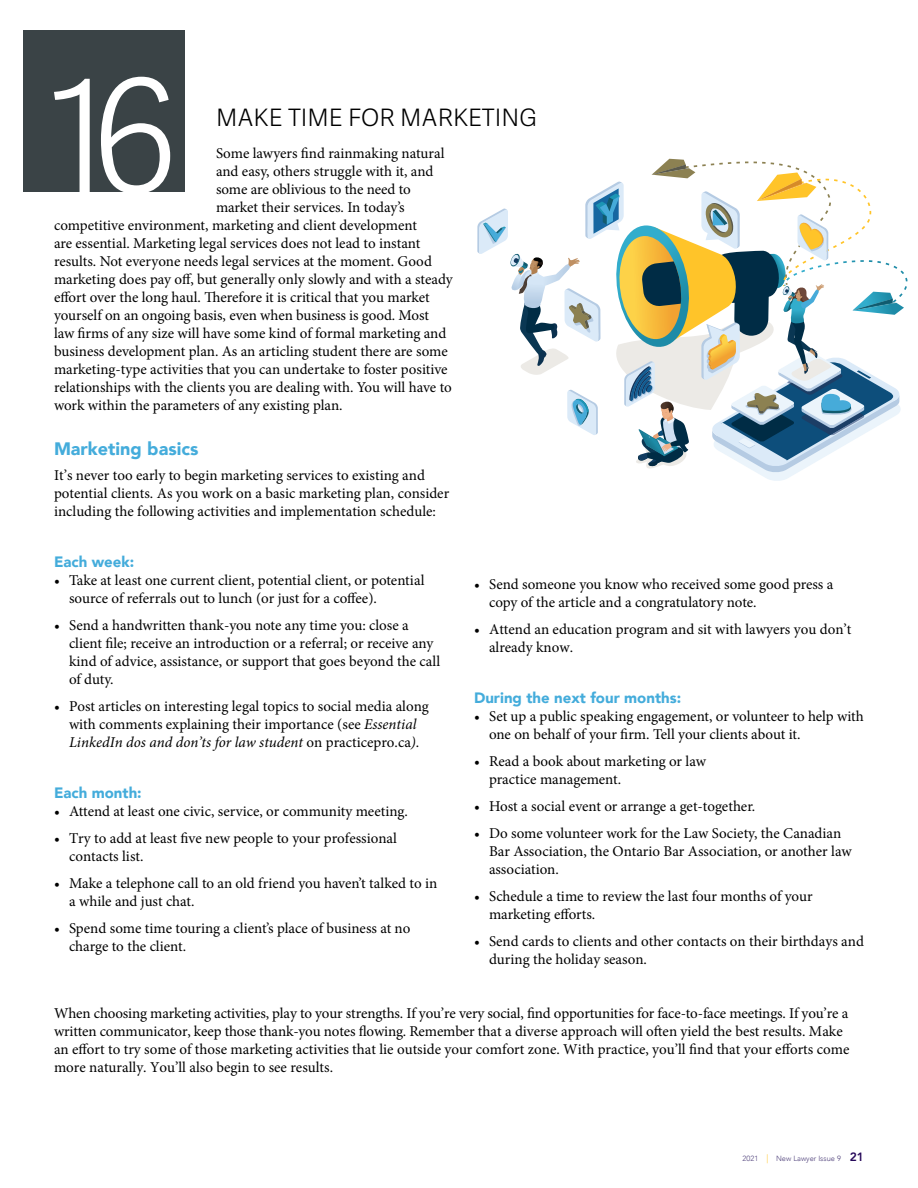
<style>
.page{position:relative;width:918px;height:1188px;background:#fff}
.page>*{position:absolute;margin:0;border:0;box-sizing:border-box;transform-origin:0 0}
.t1{font:300 156.6px "Adelle Sans ARA";color:#fff}
.t2{font:300 24px "Adelle Sans ARA";color:#000}
.t3{font:900 18px "Avenir";color:#44acdb}
.t4{font:15px/18px "Minion Pro";color:#000}
.t5{font:900 15px "Avenir";color:#44acdb}
.t6{font:300 7.5px "Avenir";color:#51437c}
.s1{font-style:italic}
.s2{font-size:9px;color:#ffc425}
.s3{font-weight:800;font-size:12px;color:#260859}
</style>
<div class="page">
<div style="left:23px;top:30px;width:162px;height:162px;background:#3a4346"></div>
<svg style="left:477px;top:159px;width:431px;height:322px"></svg>
<h1 class="t1" style="left:47px;top:45px;width:132px">16</h1>
<h2 class="t2" style="left:216px;top:104px;width:323px">MAKE TIME FOR MARKETING</h2>
<p class="t4" style="left:216px;top:144px;width:230px">Some lawyers find rainmaking natural</p>
<p class="t4" style="left:216px;top:162px;width:219px">and easy, others struggle with it, and</p>
<p class="t4" style="left:216px;top:180px;width:196px">some are oblivious to the need to</p>
<p class="t4" style="left:216px;top:198px;width:190px">market their services. In today’s</p>
<p class="t4" style="left:54px;top:216px;width:364px">competitive environment, marketing and client development</p>
<p class="t4" style="left:54px;top:234px;width:368px">are essential. Marketing legal services does not lead to instant</p>
<p class="t4" style="left:54px;top:252px;width:379px">results. Not everyone needs legal services at the moment. Good</p>
<p class="t4" style="left:54px;top:270px;width:400px">marketing does pay off, but generally only slowly and with a steady</p>
<p class="t4" style="left:54px;top:288px;width:377px">effort over the long haul. Therefore it is critical that you market</p>
<p class="t4" style="left:54px;top:306px;width:377px">yourself on an ongoing basis, even when business is good. Most</p>
<p class="t4" style="left:54px;top:324px;width:394px">law firms of any size will have some kind of formal marketing and</p>
<p class="t4" style="left:54px;top:342px;width:395px">business development plan. As an articling student there are some</p>
<p class="t4" style="left:54px;top:360px;width:395px">marketing-type activities that you can undertake to foster positive</p>
<p class="t4" style="left:54px;top:378px;width:399px">relationships with the clients you are dealing with. You will have to</p>
<p class="t4" style="left:54px;top:396px;width:290px">work within the parameters of any existing plan.</p>
<p class="t3" style="left:54px;top:434px;width:146px">Marketing basics</p>
<p class="t4" style="left:54px;top:466px;width:397px">It’s never too early to begin marketing services to existing and potential clients. As you work on a basic marketing plan, consider including the following activities and implementation schedule:</p>
<p class="t5" style="left:54px;top:549px;width:82px">Each week:</p>
<p class="t4" style="left:69px;top:571px;width:357px;text-indent:-15px">• Take at least one current client, potential client, or potential source of referrals out to lunch (or just for a coffee).</p>
<p class="t4" style="left:69px;top:616px;width:373px;text-indent:-15px">• Send a handwritten thank-you note any time you: close a client file; receive an introduction or a referral; or receive any kind of advice, assistance, or support that goes beyond the call of duty.</p>
<p class="t4" style="left:54px;top:697px;width:376px;text-align:center">• Post articles on interesting legal topics to social media along with comments explaining their importance (see <span class="s1">Essential<br>LinkedIn dos and don’ts for law student</span> on practicepro.ca<span class="s1">)</span>.</p>
<p class="t5" style="left:54px;top:780px;width:89px">Each month:</p>
<p class="t4" style="left:54px;top:803px;width:356px">• Attend at least one civic, service, or community meeting.</p>
<p class="t4" style="left:69px;top:830px;width:329px;text-indent:-15px">• Try to add at least five new people to your professional contacts list.</p>
<p class="t4" style="left:69px;top:875px;width:370px;text-indent:-15px">• Make a telephone call to an old friend you haven’t talked to in a while and just chat.</p>
<p class="t4" style="left:69px;top:920px;width:343px;text-indent:-15px">• Spend some time touring a client’s place of business at no charge to the client.</p>
<p class="t4" style="left:489px;top:575px;width:346px;text-indent:-15px">• Send someone you know who received some good press a copy of the article and a congratulatory note.</p>
<p class="t4" style="left:489px;top:620px;width:364px;text-indent:-15px">• Attend an education program and sit with lawyers you don’t already know.</p>
<p class="t5" style="left:474px;top:685px;width:209px">During the next four months:</p>
<p class="t4" style="left:489px;top:707px;width:376px;text-indent:-15px">• Set up a public speaking engagement, or volunteer to help with one on behalf of your firm. Tell your clients about it.</p>
<p class="t4" style="left:489px;top:752px;width:219px;text-indent:-15px">• Read a book about marketing or law practice management.</p>
<p class="t4" style="left:474px;top:797px;width:283px">• Host a social event or arrange a get-together.</p>
<p class="t4" style="left:489px;top:824px;width:364px;text-indent:-15px">• Do some volunteer work for the Law Society, the Canadian<br>Bar Association, the Ontario Bar Association, or another law association.</p>
<p class="t4" style="left:489px;top:887px;width:325px;text-indent:-15px">• Schedule a time to review the last four months of your marketing efforts.</p>
<p class="t4" style="left:489px;top:932px;width:376px;text-indent:-15px">• Send cards to clients and other contacts on their birthdays and during the holiday season.</p>
<p class="t4" style="left:54px;top:1004px;width:797px">When choosing marketing activities, play to your strengths. If you’re very social, find opportunities for face-to-face meetings. If you’re a written communicator, keep those thank-you notes flowing. Remember that a diverse approach will often yield the best results. Make an effort to try some of those marketing activities that lie outside your comfort zone. With practice, you’ll find that your efforts come more naturally. You’ll also begin to see results.</p>
<p class="t6" style="left:742px;top:1154px;width:123px">2021 <span class="s2">|</span> New Lawyer Issue 9 <span class="s3">21</span></p>
</div>
